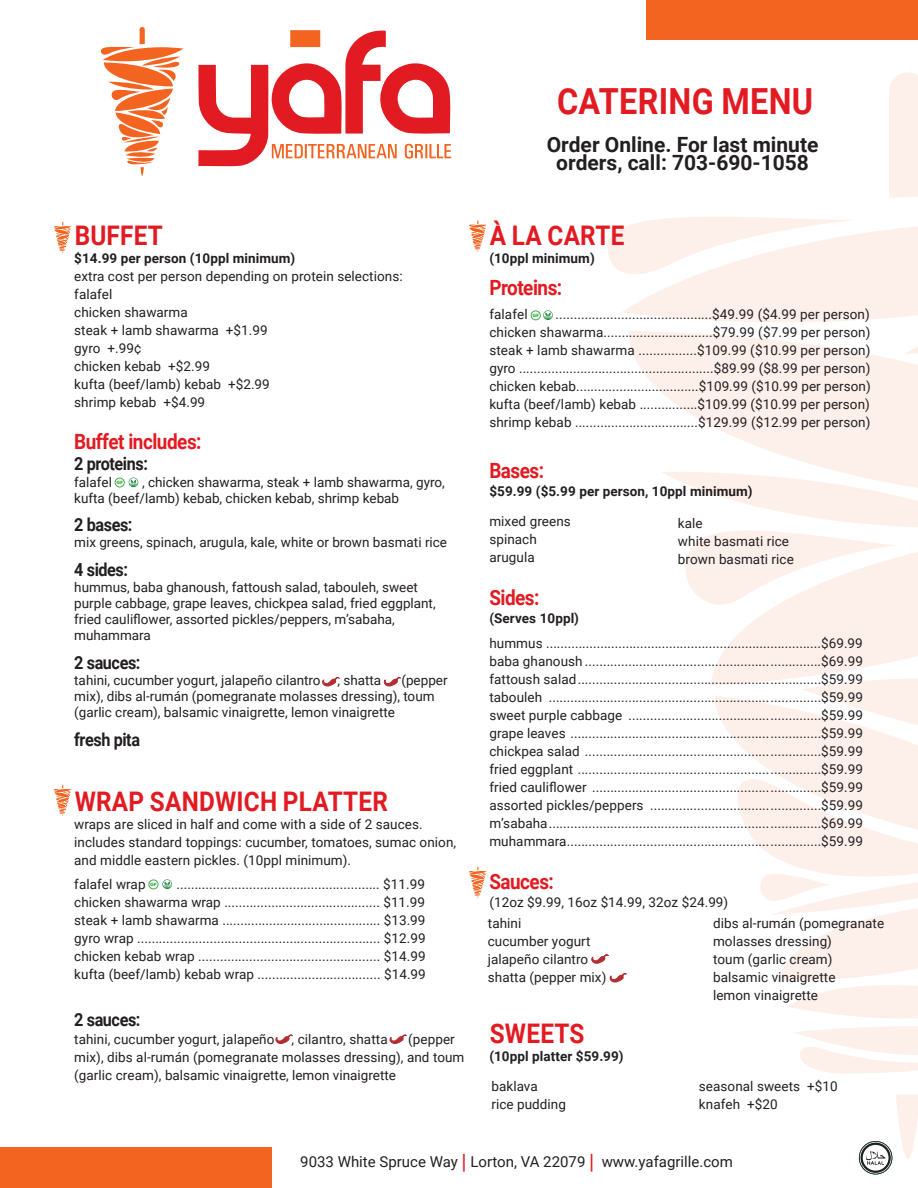
<style>
.page{position:relative;width:918px;height:1188px;background:#fff}
.page>*{position:absolute;margin:0;border:0;box-sizing:border-box;transform-origin:0 0}
.t1{font:700 36px "Roboto";letter-spacing:.01em;color:#e21a21;scale:.9 1}
.t2{font:700 27px "Roboto";letter-spacing:.01em;color:#e21a21;scale:.9 1}
.t3{font:700 21px/18px "Roboto";color:#231f20;text-align:center}
.t4{font:700 21px "Roboto";letter-spacing:-.025em;color:#e21a21;scale:.9 1}
.t5{font:700 18px "Roboto";letter-spacing:-.025em;color:#231f20;scale:.9 1}
.t6{font:15px "Roboto";color:#231f20}
.t7{font:13.5px/18px "Roboto";letter-spacing:.005em;color:#231f20}
.t8{font:700 13.5px "Roboto";letter-spacing:.005em;color:#231f20}
.t9{font:900 4.5px "Arial";color:#40ae49}
.s1{font-size:21px;color:#e21a21}
</style>
<div class="page">
<svg style="left:608px;top:72px;width:310px;height:1087px"></svg>
<div style="left:646px;top:0;width:272px;height:40px;background:#f36421"></div>
<div style="left:0;top:1148px;width:272px;height:40px;background:#f36421"></div>
<svg style="left:101px;top:27px;width:350px;height:149px"></svg>
<svg style="left:54px;top:785px;width:17px;height:31px"></svg>
<svg style="left:469px;top:220px;width:18px;height:32px"></svg>
<svg style="left:54px;top:222px;width:17px;height:31px"></svg>
<div style="left:115px;top:478px;width:10px;height:9px;border:1px solid #40ae49;border-radius:50%"></div>
<svg style="left:128px;top:477px;width:11px;height:11px"></svg>
<svg style="left:129px;top:478px;width:9px;height:9px"></svg>
<div style="left:148px;top:880px;width:10px;height:9px;border:1px solid #40ae49;border-radius:50%"></div>
<svg style="left:162px;top:879px;width:10px;height:10px"></svg>
<div style="left:531px;top:311px;width:10px;height:9px;border:1px solid #40ae49;border-radius:50%"></div>
<svg style="left:543px;top:310px;width:10px;height:10px"></svg>
<svg style="left:276px;top:1035px;width:17px;height:9px"></svg>
<svg style="left:390px;top:1035px;width:17px;height:9px"></svg>
<svg style="left:859px;top:1141px;width:33px;height:33px"></svg>
<svg style="left:469px;top:867px;width:18px;height:31px"></svg>
<svg style="left:592px;top:954px;width:16px;height:9px"></svg>
<svg style="left:610px;top:973px;width:17px;height:9px"></svg>
<svg style="left:322px;top:677px;width:17px;height:9px"></svg>
<svg style="left:384px;top:677px;width:17px;height:9px"></svg>
<h1 class="t1" style="left:557px;top:76px;width:286px">CATERING MENU</h1>
<h2 class="t2" style="left:75px;top:217px;width:100px">BUFFET</h2>
<p class="t8" style="left:74px;top:249px;width:223px">$14.99 per person (10ppl minimum)</p>
<p class="t7" style="left:74px;top:267px;width:330px">extra cost per person depending on protein selections: falafel<br>chicken shawarma<br>steak + lamb shawarma +$1.99<br>gyro +.99¢<br>chicken kebab +$2.99<br>kufta (beef/lamb) kebab +$2.99<br>shrimp kebab +$4.99</p>
<h3 class="t4" style="left:74px;top:427px;width:143px">Buffet includes:</h3>
<h3 class="t5" style="left:74px;top:451px;width:83px">2 proteins:</h3>
<p class="t7" style="left:74px;top:472px;width:39px">falafel</p>
<p class="t7" style="left:74px;top:473px;width:372px;line-height:16.2px;text-indent:68px">, chicken shawarma, steak + lamb shawarma, gyro, kufta (beef/lamb) kebab, chicken kebab, shrimp kebab</p>
<h3 class="t5" style="left:74px;top:512px;width:66px">2 bases:</h3>
<p class="t7" style="left:74px;top:533px;width:374px">mix greens, spinach, arugula, kale, white or brown basmati rice</p>
<h3 class="t5" style="left:74px;top:557px;width:61px">4 sides:</h3>
<p class="t7" style="left:74px;top:578px;width:363px;line-height:16.2px">hummus, baba ghanoush, fattoush salad, tabouleh, sweet purple cabbage, grape leaves, chickpea salad, fried eggplant, fried cauliflower, assorted pickles/peppers, m’sabaha, muhammara</p>
<h3 class="t5" style="left:74px;top:650px;width:75px">2 sauces:</h3>
<p class="t7" style="left:74px;top:671px;width:309px">tahini, cucumber yogurt, jalapeño cilantro , shatta</p>
<p class="t9" style="left:116px;top:479px;width:8px">GF</p>
<p class="t7" style="left:74px;top:672px;width:375px;line-height:16.2px;text-indent:327px">(pepper mix), dibs al-rumán (pomegranate molasses dressing), toum (garlic cream), balsamic vinaigrette, lemon vinaigrette</p>
<h3 class="t5" style="left:74px;top:727px;width:75px">fresh pita</h3>
<h2 class="t2" style="left:75px;top:782px;width:349px">WRAP SANDWICH PLATTER</h2>
<p class="t7" style="left:74px;top:814px;width:383px">wraps are sliced in half and come with a side of 2 sauces. includes standard toppings: cucumber, tomatoes, sumac onion, and middle eastern pickles. (10ppl minimum).</p>
<p class="t7" style="left:74px;top:875px;width:73px">falafel wrap</p>
<p class="t7" style="left:74px;top:875px;width:353px;text-align:justify;text-indent:102px">........................................................ $11.99 chicken shawarma wrap ........................................... $11.99 steak + lamb shawarma ............................................ $13.99 gyro wrap ................................................................... $12.99 chicken kebab wrap .................................................. $14.99 kufta (beef/lamb) kebab wrap .................................. $14.99</p>
<h3 class="t5" style="left:74px;top:1007px;width:75px">2 sauces:</h3>
<p class="t7" style="left:74px;top:1029px;width:202px">tahini, cucumber yogurt, jalapeño</p>
<p class="t7" style="left:292px;top:1029px;width:98px">, cilantro, shatta</p>
<p class="t9" style="left:150px;top:881px;width:8px">GF</p>
<p class="t7" style="left:74px;top:1029px;width:392px;text-indent:334px">(pepper mix), dibs al-rumán (pomegranate molasses dressing), and toum (garlic cream), balsamic vinaigrette, lemon vinaigrette</p>
<h3 class="t3" style="left:547px;top:135px;width:273px">Order Online. For last minute orders, call: 703-690-1058</h3>
<h2 class="t2" style="left:490px;top:216px;width:151px">À LA CARTE</h2>
<p class="t8" style="left:489px;top:248px;width:107px">(10ppl minimum)</p>
<h3 class="t4" style="left:489px;top:272px;width:82px">Proteins:</h3>
<p class="t7" style="left:489px;top:305px;width:40px">falafel</p>
<p class="t7" style="left:489px;top:305px;width:383px;text-align:justify;text-indent:63px">............................................$49.99 ($4.99 per person) chicken shawarma..............................$79.99 ($7.99 per person) steak + lamb shawarma ................$109.99 ($10.99 per person) gyro ......................................................$89.99 ($8.99 per person) chicken kebab..................................$109.99 ($10.99 per person) kufta (beef/lamb) kebab ................$109.99 ($10.99 per person) shrimp kebab ..................................$129.99 ($12.99 per person)</p>
<h3 class="t4" style="left:489px;top:456px;width:62px">Bases:</h3>
<p class="t8" style="left:489px;top:481px;width:265px">$59.99 ($5.99 per person, 10ppl minimum)</p>
<p class="t7" style="left:489px;top:511px;width:83px">mixed greens spinach arugula</p>
<h3 class="t4" style="left:489px;top:583px;width:57px">Sides:</h3>
<p class="t8" style="left:489px;top:609px;width:91px">(Serves 10ppl)</p>
<p class="t7" style="left:489px;top:633px;width:375px;text-align:justify">hummus ............................................................................$69.99 baba ghanoush .................................................................$69.99 fattoush salad...................................................................$59.99 tabouleh ...........................................................................$59.99 sweet purple cabbage .....................................................$59.99 grape leaves .....................................................................$59.99 chickpea salad .................................................................$59.99 fried eggplant ...................................................................$59.99 fried cauliflower ...............................................................$59.99 assorted pickles/peppers ...............................................$59.99 m’sabaha...........................................................................$69.99 muhammara......................................................................$59.99</p>
<h3 class="t4" style="left:489px;top:867px;width:73px">Sauces:</h3>
<p class="t7" style="left:489px;top:893px;width:240px">(12oz $9.99, 16oz $14.99, 32oz $24.99)</p>
<p class="t9" style="left:532px;top:312px;width:8px">GF</p>
<p class="t7" style="left:678px;top:514px;width:117px">kale<br>white basmati rice brown basmati rice</p>
<p class="t7" style="left:488px;top:914px;width:120px">tahini<br>cucumber yogurt jalapeño cilantro shatta (pepper mix)</p>
<p class="t7" style="left:713px;top:914px;width:173px">dibs al-rumán (pomegranate molasses dressing)<br>toum (garlic cream) balsamic vinaigrette<br>lemon vinaigrette</p>
<h2 class="t2" style="left:490px;top:1015px;width:107px">SWEETS</h2>
<p class="t8" style="left:489px;top:1047px;width:136px">(10ppl platter $59.99)</p>
<p class="t7" style="left:491px;top:1077px;width:76px">baklava<br>rice pudding</p>
<p class="t7" style="left:699px;top:1077px;width:140px">seasonal sweets +$10 knafeh +$20</p>
<p class="t6" style="left:300px;top:1152px;width:434px">9033 White Spruce Way <span class="s1">|</span> Lorton, VA 22079 <span class="s1">|</span> www.yafagrille.com</p>
</div>
